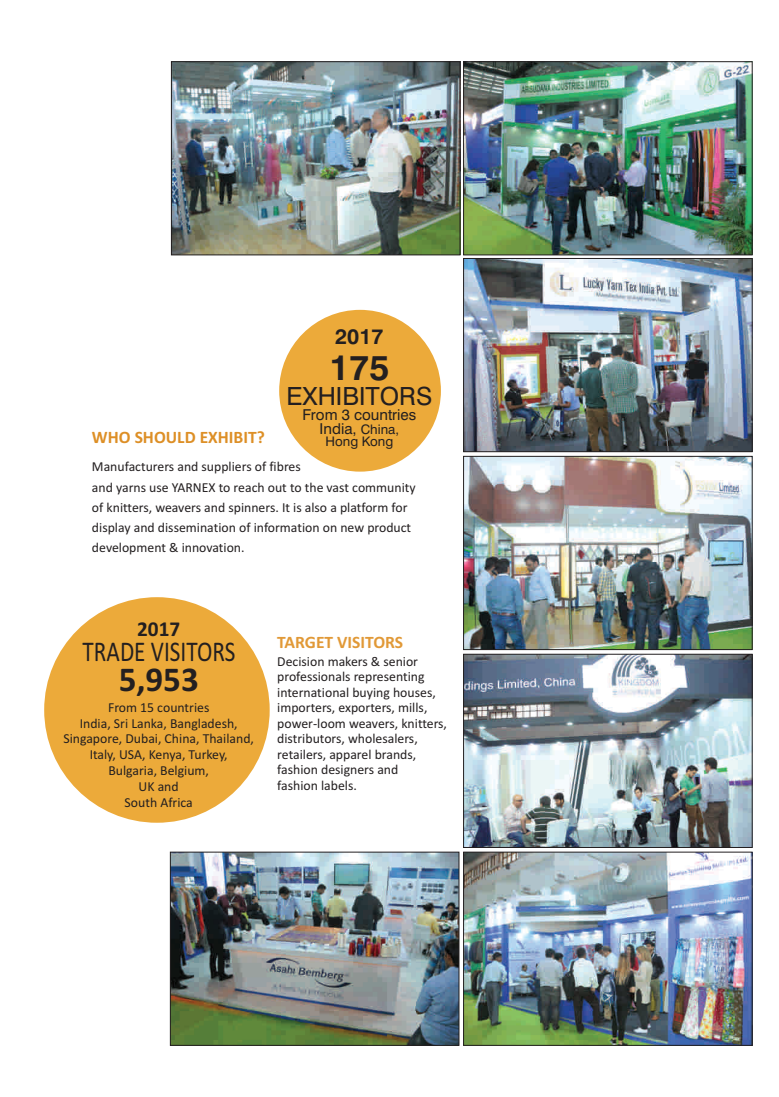
<style>
.page{position:relative;width:779px;height:1097px;background:#fff}
.page>*{position:absolute;margin:0;border:0;box-sizing:border-box;transform-origin:0 0}
.t1{font:700 35px "Calibri";color:#231f20}
.t2{font:700 35px "Swiss 721 BT";color:#231f20}
.t3{font:28.75px "Calibri";color:#231f20;scale:.81 1}
.t4{font:25px "Swiss 721 BT";color:#231f20}
.t5{font:700 21.25px "Swiss 721 BT";color:#231f20}
.t6{font:700 21.25px "Calibri";color:#231f20}
.t7{font:700 17.5px "Calibri";color:#dd8f26}
.t8{font:700 17.5px "Calibri";color:#e19937}
.t9{font:15px/13.6px "Swiss 721 BT";color:#231f20;text-align:center}
.t10{font:13.75px/15.5px "Calibri";color:#231f20}
.t11{font:13.12px "Swiss 721 BT";color:#231f20}
.s1{font-size:13.12px}
</style>
<div class="page">
<div style="left:279px;top:310px;width:162px;height:161px;background:#ecaa3a;border-radius:50%"></div>
<img style="left:465px;top:64px;width:285px;height:189px">
<div style="left:463px;top:62px;width:289px;height:193px;border:1px solid #231f20"></div>
<img style="left:465px;top:260px;width:285px;height:189px">
<div style="left:463px;top:258px;width:289px;height:193px;border:1px solid #231f20"></div>
<img style="left:465px;top:458px;width:285px;height:189px">
<div style="left:463px;top:456px;width:289px;height:193px;border:1px solid #231f20"></div>
<img style="left:465px;top:656px;width:285px;height:189px">
<div style="left:463px;top:654px;width:289px;height:193px;border:1px solid #231f20"></div>
<img style="left:465px;top:853px;width:285px;height:190px">
<div style="left:463px;top:851px;width:289px;height:194px;border:1px solid #231f20"></div>
<img style="left:172px;top:853px;width:285px;height:190px">
<div style="left:170px;top:851px;width:289px;height:194px;border:1px solid #231f20"></div>
<img style="left:173px;top:64px;width:285px;height:189px">
<div style="left:171px;top:62px;width:289px;height:193px;border:1px solid #231f20"></div>
<div style="left:44px;top:597px;width:226px;height:225px;background:#ecaa3a;border-radius:50%"></div>
<h3 class="t5" style="left:335px;top:327px;width:50px">2017</h3>
<h1 class="t2" style="left:329px;top:353px;width:61px">175</h1>
<h3 class="t4" style="left:286px;top:386px;width:147px">EXHIBITORS</h3>
<p class="t9" style="left:302px;top:409px;width:115px">From 3 countries<br>India, <span class="s1">China,</span></p>
<p class="t11" style="left:325px;top:436px;width:69px">Hong Kong</p>
<p class="t7" style="left:92px;top:430px;width:174px">WHO SHOULD EXHIBIT?</p>
<p class="t10" style="left:92px;top:458px;width:325px;line-height:20.1px">Manufacturers and suppliers of fibres<br>and yarns use YARNEX to reach out to the vast community of knitters, weavers and spinners. It is also a platform for display and dissemination of information on new product development &amp; innovation.</p>
<h3 class="t6" style="left:137px;top:620px;width:45px">2017</h3>
<h2 class="t3" style="left:83px;top:639px;width:190px">TRADE VISITORS</h2>
<h1 class="t1" style="left:119px;top:665px;width:82px">5,953</h1>
<p class="t10" style="left:63px;top:700px;width:192px;line-height:15.9px;text-align:center">From 15 countries<br>India, Sri Lanka, Bangladesh,<br>Singapore, Dubai, China, Thailand,<br>Italy, USA, Kenya, Turkey,<br>Bulgaria, Belgium,<br>UK and<br>South Africa</p>
<p class="t8" style="left:277px;top:635px;width:127px">TARGET VISITORS</p>
<p class="t10" style="left:277px;top:654px;width:171px">Decision makers &amp; senior professionals representing international buying houses, importers, exporters, mills, power-loom weavers, knitters, distributors, wholesalers, retailers, apparel brands, fashion designers and<br>fashion labels.</p>
</div>
